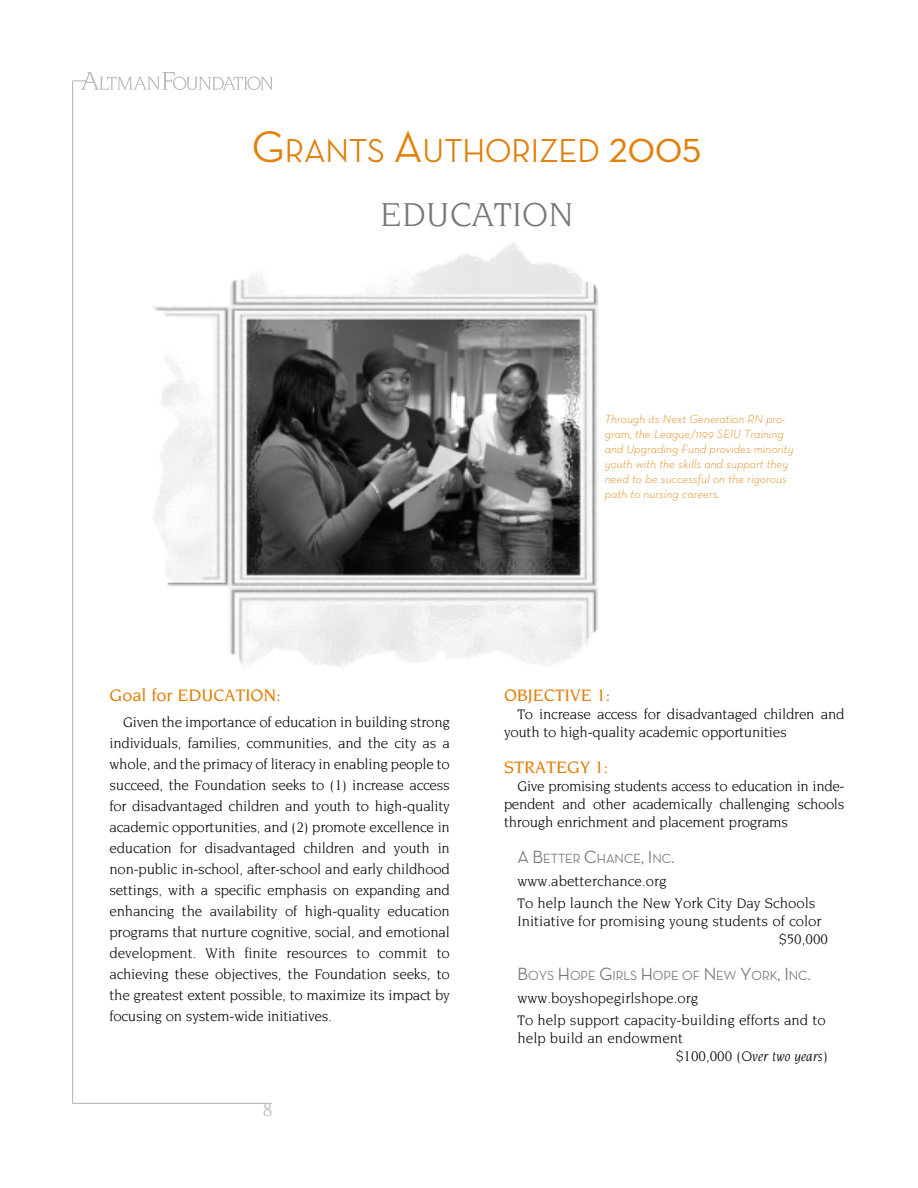
<style>
.page{position:relative;width:918px;height:1188px;background:#fff}
.page>*{position:absolute;margin:0;border:0;box-sizing:border-box;transform-origin:0 0}
.t1{font:36px "Novarese";color:#777}
.t2{font:500 33.75px "Neutra Display";color:#e3800a}
.t3{font:19.5px "Novarese";color:#bababa}
.t4{font:500 18px "Novarese";color:#e3800a}
.t5{font:15px/21px "Novarese";color:#000}
.t6{font:500 13.5px "Neutra Display";color:#777}
.t7{font:italic 300 12px/15px "Neutra Text";color:#e3800a}
.s1{font-size:45px}
.s2{font-size:18px}
.s3{font-style:italic}
</style>
<div class="page">
<hr style="left:72px;top:81px;width:1px;height:1022px;background:#bababa">
<img style="left:82px;top:72px;width:190px;height:17px">
<hr style="left:73px;top:1103px;width:199px;height:1px;background:#bababa">
<img style="left:153px;top:243px;width:445px;height:424px">
<h2 class="t2" style="left:252px;top:138px;width:451px"><span class="s1">G</span>RANTS <span class="s1">A</span>UTHORIZED <span class="s1">2005</span></h2>
<h1 class="t1" style="left:380px;top:199px;width:196px">EDUCATION</h1>
<p class="t7" style="left:605px;top:412px;width:190px">Through its Next Generation RN pro&shy;gram, the League/1199 SEIU Training and Upgrading Fund provides minority youth with the skills and support they need to be successful on the rigorous path to nursing careers.</p>
<p class="t4" style="left:110px;top:688px;width:173px">Goal for EDUCATION:</p>
<p class="t5" style="left:110px;top:712px;width:342px;text-align:justify;text-indent:14px">Given the importance of education in building strong individuals, families, communities, and the city as a whole, and the primacy of literacy in enabling people to succeed, the Foundation seeks to (1) increase access for disadvantaged children and youth to high-quality academic opportunities, and (2) promote excellence in education for disadvantaged children and youth in non-public in-school, after-school and early childhood settings, with a specific emphasis on expanding and enhancing the availability of high-quality education programs that nurture cognitive, social, and emotional development. With finite resources to commit to achieving these objectives, the Foundation seeks, to the greatest extent possible, to maximize its impact by focusing on system-wide initiatives.</p>
<h3 class="t3" style="left:263px;top:1101px;width:11px">8</h3>
<p class="t4" style="left:504px;top:688px;width:108px">OBJECTIVE 1:</p>
<p class="t5" style="left:504px;top:706px;width:342px;line-height:18px;text-indent:14px">To increase access for disadvantaged children and youth to high-quality academic opportunities</p>
<p class="t4" style="left:504px;top:760px;width:106px">STRATEGY 1:</p>
<p class="t5" style="left:504px;top:778px;width:342px;line-height:18px;text-align:justify;text-indent:14px">Give promising students access to education in inde&shy;pendent and other academically challenging schools through enrichment and placement programs</p>
<p class="t6" style="left:518px;top:854px;width:158px"><span class="s2">A B</span>ETTER <span class="s2">C</span>HANCE<span class="s2">, I</span>NC<span class="s2">.</span></p>
<p class="t5" style="left:518px;top:871px;width:300px;line-height:22.5px">www.abetterchance.org<br>To help launch the New York City Day Schools</p>
<p class="t5" style="left:779px;top:913px;width:50px;line-height:18px;text-indent:-262px">Initiative for promising young students of color $50,000</p>
<p class="t6" style="left:518px;top:971px;width:295px"><span class="s2">B</span>OYS <span class="s2">H</span>OPE <span class="s2">G</span>IRLS <span class="s2">H</span>OPE OF <span class="s2">N</span>EW <span class="s2">Y</span>ORK<span class="s2">, I</span>NC<span class="s2">.</span></p>
<p class="t5" style="left:518px;top:988px;width:310px;line-height:22.5px">www.boyshopegirlshope.org<br>To help support capacity-building efforts and to</p>
<p class="t5" style="left:676px;top:1030px;width:153px;line-height:18px;text-indent:-159px">help build an endowment<br>$100,000 <span class="s3">(Over two years)</span></p>
</div>
